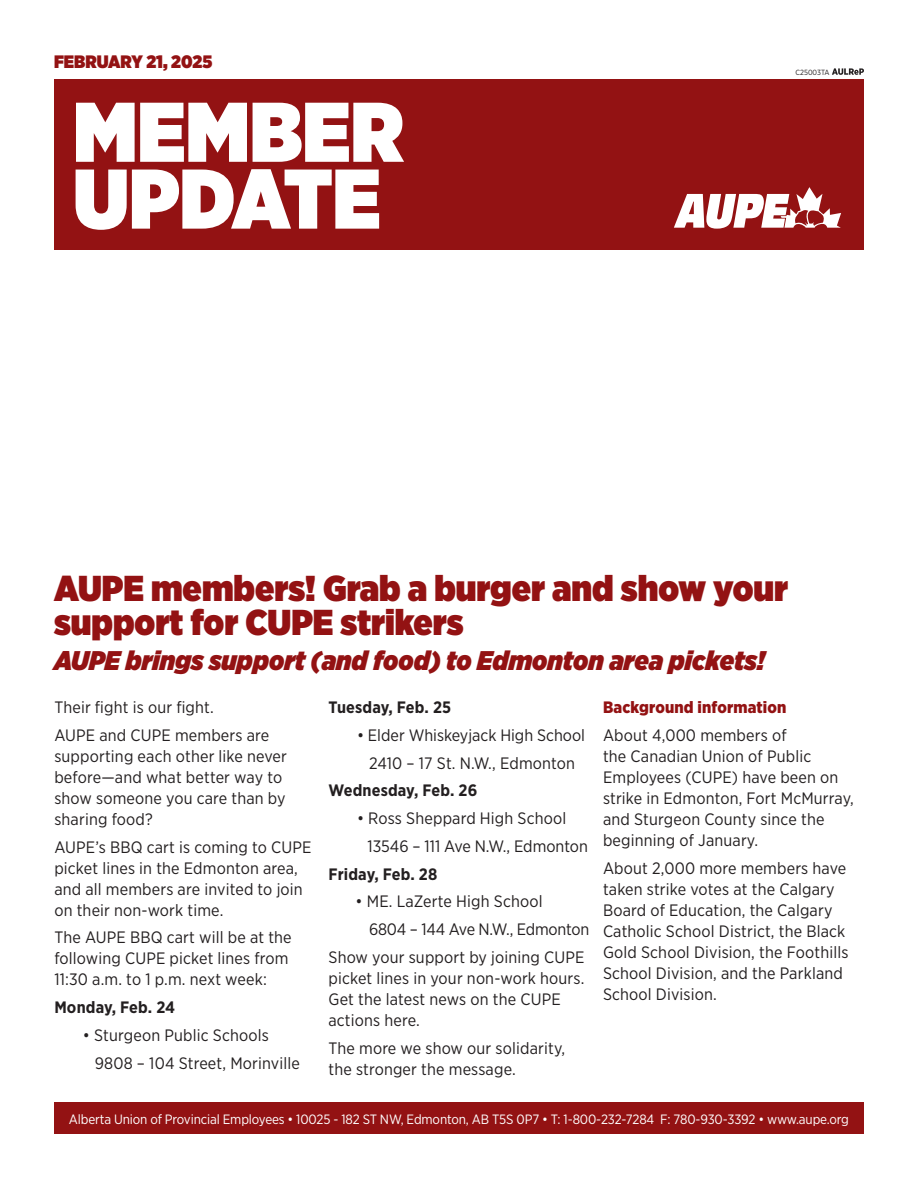
<style>
.page{position:relative;width:918px;height:1188px;background:#fff}
.page>*{position:absolute;margin:0;border:0;box-sizing:border-box;transform-origin:0 0}
.t1{font:900 84.45px "Gotham Narrow";color:#fff}
.t2{font:900 36px/34.5px "Gotham Narrow";color:#931213}
.t3{font:italic 900 27px "Gotham Narrow";color:#931213}
.t4{font:900 18px "Gotham Narrow";color:#931213}
.article_body{font:16.5px/21px "Gotham Narrow";letter-spacing:.01em;color:#231f20}
.article_body-2{font:700 16.5px "Gotham Narrow";letter-spacing:.01em;color:#231f20}
.article_body-3{font:16.5px "Gotham Narrow";letter-spacing:-.01em;color:#231f20}
.article_body-4{font:900 16.5px "Gotham Narrow";letter-spacing:.01em;color:#931213}
.t5{font:13.5px "Gotham Narrow";letter-spacing:-.01em;color:#fff}
.t6{font:7.5px "Gotham Narrow";color:#231f20}
</style>
<div class="page">
<div style="left:54px;top:79px;width:810px;height:171px;background:#931213"></div>
<svg style="left:674px;top:187px;width:167px;height:42px"></svg>
<svg style="left:832px;top:68px;width:32px;height:7px"></svg>
<div style="left:54px;top:1102px;width:810px;height:32px;background:#931213"></div>
<p class="t4" style="left:54px;top:50px;width:160px">FEBRUARY 21, 2025</p>
<p class="t1" style="left:73px;top:75px;width:332px">MEMBER</p>
<p class="t1" style="left:73px;top:142px;width:309px">UPDATE</p>
<p class="t6" style="left:796px;top:68px;width:36px">C25003TA</p>
<p class="t2" style="left:54px;top:570px;width:736px">AUPE members! Grab a burger and show your support for CUPE strikers</p>
<p class="t3" style="left:54px;top:643px;width:712px">AUPE brings support (and food) to Edmonton area pickets!</p>
<p class="article_body" style="left:54px;top:696px;width:161px">Their fight is our fight.</p>
<p class="article_body" style="left:54px;top:724px;width:234px">AUPE and CUPE members are supporting each other like never before—and what better way to show someone you care than by sharing food?</p>
<p class="article_body" style="left:54px;top:836px;width:259px">AUPE’s BBQ cart is coming to CUPE picket lines in the Edmonton area, and all members are invited to join on their non-work time.</p>
<p class="article_body" style="left:54px;top:927px;width:239px">The AUPE BBQ cart will be at the following CUPE picket lines from<br>11:30 a.m. to 1 p.m. next week:</p>
<p class="article_body-2" style="left:54px;top:997px;width:122px">Monday, Feb. 24</p>
<p class="article_body" style="left:83px;top:1024px;width:187px">• Sturgeon Public Schools</p>
<p class="article_body" style="left:95px;top:1052px;width:207px">9808 – 104 Street, Morinville</p>
<p class="article_body-4" style="left:603px;top:696px;width:185px">Background information</p>
<p class="article_body" style="left:603px;top:724px;width:252px">About 4,000 members of<br>the Canadian Union of Public<br>Employees (CUPE) have been on strike in Edmonton, Fort McMurray, and Sturgeon County since the beginning of January.</p>
<p class="article_body" style="left:603px;top:857px;width:247px">About 2,000 more members have taken strike votes at the Calgary<br>Board of Education, the Calgary<br>Catholic School District, the Black<br>Gold School Division, the Foothills<br>School Division, and the Parkland<br>School Division.</p>
<p class="article_body-2" style="left:328px;top:697px;width:124px">Tuesday, Feb. 25</p>
<p class="article_body" style="left:357px;top:724px;width:230px">• Elder Whiskeyjack High School</p>
<p class="article_body" style="left:369px;top:752px;width:208px">2410 – 17 St. N.W., Edmonton</p>
<p class="article_body-2" style="left:328px;top:780px;width:150px">Wednesday, Feb. 26</p>
<p class="article_body" style="left:357px;top:807px;width:211px">• Ross Sheppard High School</p>
<p class="article_body" style="left:368px;top:835px;width:222px">13546 – 111 Ave N.W., Edmonton</p>
<p class="article_body-2" style="left:328px;top:863px;width:110px">Friday, Feb. 28</p>
<p class="article_body" style="left:356px;top:891px;width:189px">• ME. LaZerte High School</p>
<p class="article_body-3" style="left:369px;top:919px;width:222px">6804 – 144 Ave N.W., Edmonton</p>
<p class="article_body" style="left:328px;top:946px;width:258px">Show your support by joining CUPE picket lines in your non-work hours.<br>Get the latest news on the CUPE actions here.</p>
<p class="article_body" style="left:328px;top:1037px;width:238px">The more we show our solidarity, the stronger the message.</p>
<p class="t5" style="left:69px;top:1110px;width:782px">Alberta Union of Provincial Employees • 10025 - 182 ST NW, Edmonton, AB T5S 0P7 • T: 1-800-232-7284 F: 780-930-3392 • www.aupe.org</p>
</div>
